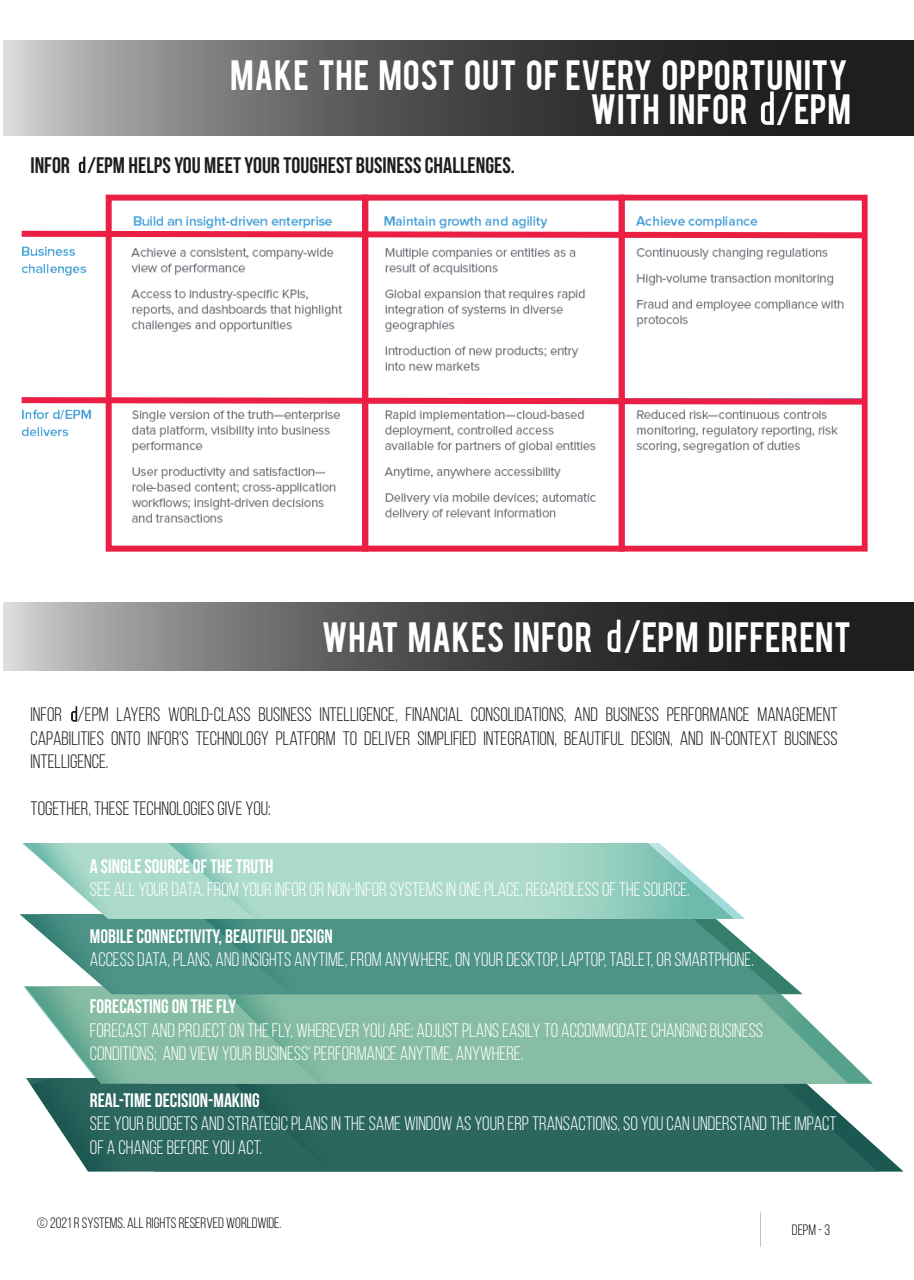
<style>
.page{position:relative;width:914px;height:1280px;background:#fff}
.page>*{position:absolute;margin:0;border:0;box-sizing:border-box;transform-origin:0 0}
.t1{font:33.3px/33.9px "Bebas";letter-spacing:.015em;color:#fff;text-align:right}
.t2{font:22.5px "Bebas Neue";color:#201d1e}
.t3{font:19.5px/23.4px "Bebas Neue";color:#fff}
.t4{font:19.5px/23.4px "Bebas Neue";color:#201d1e;text-align:justify}
.t5{font:19.5px "Bebas Neue";color:#fff}
.t6{font:15px "Bebas Neue";color:#080a09}
</style>
<div class="page">
<svg style="left:497px;top:1084px;width:381px;height:87px;background:#387069"></svg>
<svg style="left:848px;top:1059px;width:25px;height:25px"></svg>
<svg style="left:497px;top:994px;width:351px;height:90px;background:#8cbfa8"></svg>
<svg style="left:497px;top:919px;width:283px;height:75px;background:#5a9a8f"></svg>
<svg style="left:4px;top:40px;width:910px;height:96px;background:#575455"></svg>
<svg style="left:4px;top:603px;width:910px;height:68px;background:#565455"></svg>
<img style="left:22px;top:206px;width:822px;height:346px">
<svg style="left:497px;top:843px;width:248px;height:76px"></svg>
<svg style="left:20px;top:843px;width:477px;height:328px;background:#74a99b"></svg>
<div style="left:106px;top:195px;width:262px;height:357px;border:6px solid #eb1f43"></div>
<div style="left:362px;top:195px;width:263px;height:357px;border:6px solid #eb1f43"></div>
<div style="left:619px;top:195px;width:249px;height:357px;border:6px solid #eb1f43"></div>
<svg style="left:21px;top:228px;width:847px;height:13px"></svg>
<svg style="left:21px;top:394px;width:847px;height:14px"></svg>
<svg style="left:760px;top:90px;width:15px;height:37px"></svg>
<svg style="left:78px;top:156px;width:8px;height:18px"></svg>
<svg style="left:606px;top:618px;width:16px;height:36px"></svg>
<svg style="left:71px;top:706px;width:6px;height:15px"></svg>
<h1 class="t1" style="left:230px;top:56px;width:622px">MAKE THE MOST OUT OF EVERY OPPORTUNITY<br>WITH INFOR /EPM</h1>
<p class="t2" style="left:30px;top:153px;width:486px">INFOR /EPM HELPS YOU MEET YOUR TOUGHEST BUSINESS CHALLENGES.</p>
<h1 class="t1" style="left:322px;top:618px;width:531px">WHAT MAKES INFOR /EPM DIFFERENT</h1>
<p class="t4" style="left:30px;top:703px;width:809px">INFOR /EPM LAYERS WORLD-CLASS BUSINESS INTELLIGENCE, FINANCIAL CONSOLIDATIONS, AND BUSINESS PERFORMANCE MANAGEMENT CAPABILITIES ONTO INFOR'S TECHNOLOGY PLATFORM TO DELIVER SIMPLIFIED INTEGRATION, BEAUTIFUL DESIGN, AND IN-CONTEXT BUSINESS INTELLIGENCE.</p>
<p class="t4" style="left:31px;top:796px;width:242px">TOGETHER, THESE TECHNOLOGIES GIVE YOU:</p>
<p class="t5" style="left:90px;top:855px;width:185px">A SINGLE SOURCE OF THE TRUTH</p>
<p class="t3" style="left:90px;top:878px;width:601px">SEE ALL YOUR DATA, FROM YOUR INFOR OR NON-INFOR SYSTEMS IN ONE PLACE, REGARDLESS OF THE SOURCE.</p>
<p class="t5" style="left:90px;top:926px;width:244px">MOBILE CONNECTIVITY, BEAUTIFUL DESIGN</p>
<p class="t3" style="left:90px;top:948px;width:665px">ACCESS DATA, PLANS, AND INSIGHTS ANYTIME, FROM ANYWHERE, ON YOUR DESKTOP, LAPTOP, TABLET, OR SMARTPHONE.</p>
<p class="t5" style="left:90px;top:996px;width:148px">FORECASTING ON THE FLY</p>
<p class="t3" style="left:90px;top:1018px;width:675px">FORECAST AND PROJECT ON THE FLY, WHEREVER YOU ARE; ADJUST PLANS EASILY TO ACCOMMODATE CHANGING BUSINESS<br>CONDITIONS; AND VIEW YOUR BUSINESS' PERFORMANCE ANYTIME, ANYWHERE.</p>
<p class="t5" style="left:90px;top:1089px;width:171px">REAL-TIME DECISION-MAKING</p>
<p class="t3" style="left:90px;top:1112px;width:748px">SEE YOUR BUDGETS AND STRATEGIC PLANS IN THE SAME WINDOW AS YOUR ERP TRANSACTIONS, SO YOU CAN UNDERSTAND THE IMPACT<br>OF A CHANGE BEFORE YOU ACT.</p>
<p class="t6" style="left:37px;top:1215px;width:246px">© 2021 R SYSTEMS. ALL RIGHTS RESERVED WORLDWIDE.</p>
<p class="t6" style="left:792px;top:1221px;width:40px">DEPM - 3</p>
</div>
